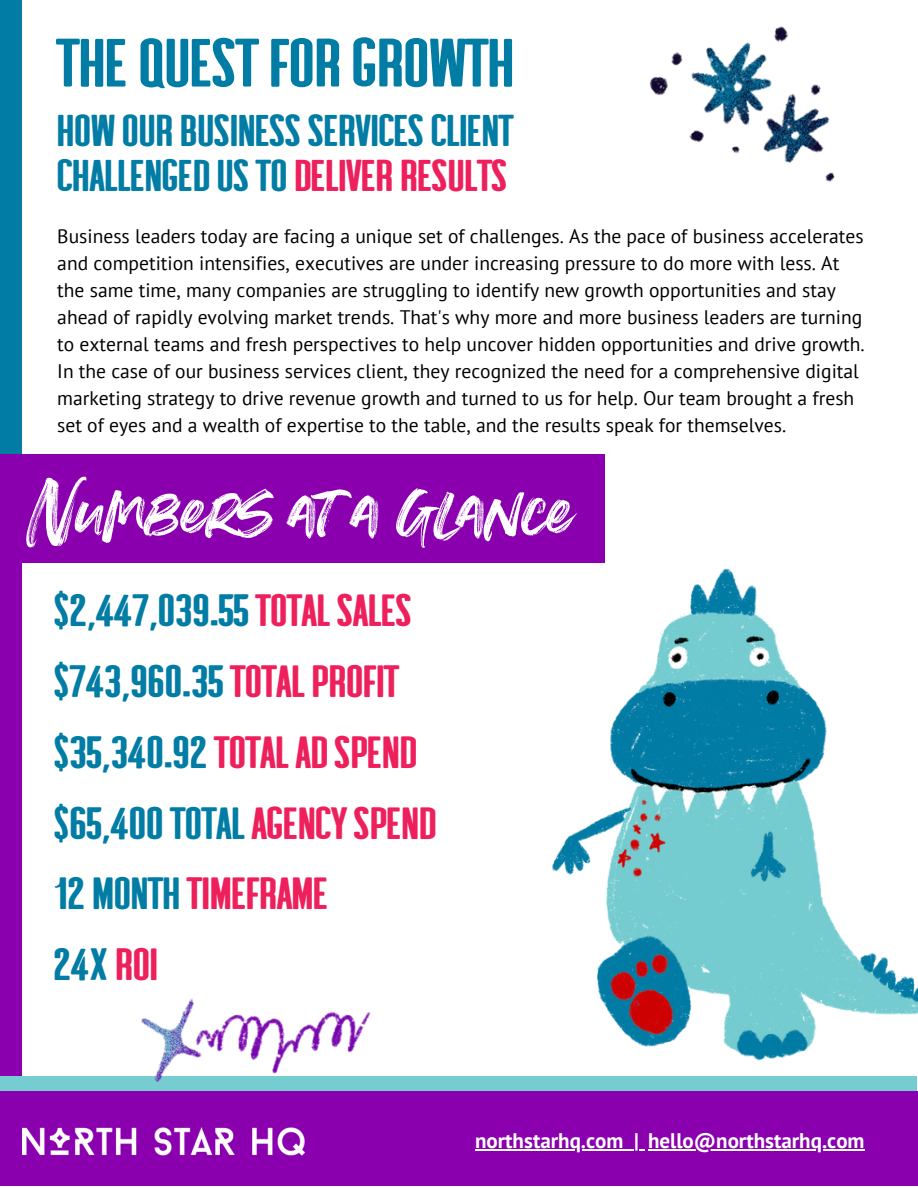
<style>
.page{position:relative;width:918px;height:1188px;background:#fff}
.page>*{position:absolute;margin:0;border:0;box-sizing:border-box;transform-origin:0 0}
.t1{font:111.6px "Summer Loving";color:#fff}
.t2{font:68.25px "Summer Loving Sans";color:#007ca5}
.t3{font:45.15px/70.8px "Summer Loving Sans";color:#007ca5}
.t4{font:44.55px/45px "Summer Loving Sans";color:#007ca5}
.t5{font:700 21px "PT Sans";color:#fff}
.t6{font:19.5px/27px "PT Sans";color:#000}
.s1{color:#ed205c}
</style>
<div class="page">
<div style="left:0;top:552px;width:22px;height:543px;background:#8a00ae"></div>
<div style="left:0;top:0;width:22px;height:460px;background:#007ca5"></div>
<div style="left:0;top:454px;width:604px;height:109px;background:#8a00ae"></div>
<div style="left:0;top:1077px;width:917px;height:21px;background:#75ccd1"></div>
<div style="left:0;top:1092px;width:918px;height:94px;background:#8a00ae"></div>
<img style="left:22px;top:1127px;width:283px;height:29px">
<img style="left:436px;top:568px;width:482px;height:524px">
<img style="left:116px;top:998px;width:281px;height:94px">
<img style="left:649px;top:26px;width:186px;height:156px">
<hr style="left:475px;top:1149px;width:149px;height:1px;background:#fff">
<svg style="left:624px;top:1149px;width:20px;height:1px"></svg>
<hr style="left:648px;top:1149px;width:217px;height:1px;background:#fff">
<h2 class="t2" style="left:57px;top:23px;width:459px">THE QUEST FOR GROWTH</h2>
<h3 class="t4" style="left:57px;top:108px;width:458px">HOW OUR BUSINESS SERVICES CLIENT<br>CHALLENGED US TO <span class="s1">DELIVER RESULTS</span></h3>
<p class="t6" style="left:57px;top:223px;width:809px">Business leaders today are facing a unique set of challenges. As the pace of business accelerates and competition intensifies, executives are under increasing pressure to do more with less. At the same time, many companies are struggling to identify new growth opportunities and stay ahead of rapidly evolving market trends. That's why more and more business leaders are turning to external teams and fresh perspectives to help uncover hidden opportunities and drive growth.<br>In the case of our business services client, they recognized the need for a comprehensive digital marketing strategy to drive revenue growth and turned to us for help. Our team brought a fresh set of eyes and a wealth of expertise to the table, and the results speak for themselves.</p>
<h1 class="t1" style="left:29px;top:433px;width:544px">Numbers at aglance</h1>
<h3 class="t3" style="left:54px;top:574px;width:384px">$2,447,039.55 <span class="s1">TOTAL SALES </span>$743,960.35 <span class="s1">TOTAL PROFIT </span>$35,340.92 <span class="s1">TOTAL AD SPEND </span>$65,400 TOTAL <span class="s1">AGENCY SPEND<br></span>12 MONTH <span class="s1">TIMEFRAME<br></span>24X <span class="s1">ROI</span></h3>
<p class="t5" style="left:475px;top:1127px;width:391px">northstarhq.com | hello@northstarhq.com</p>
</div>
